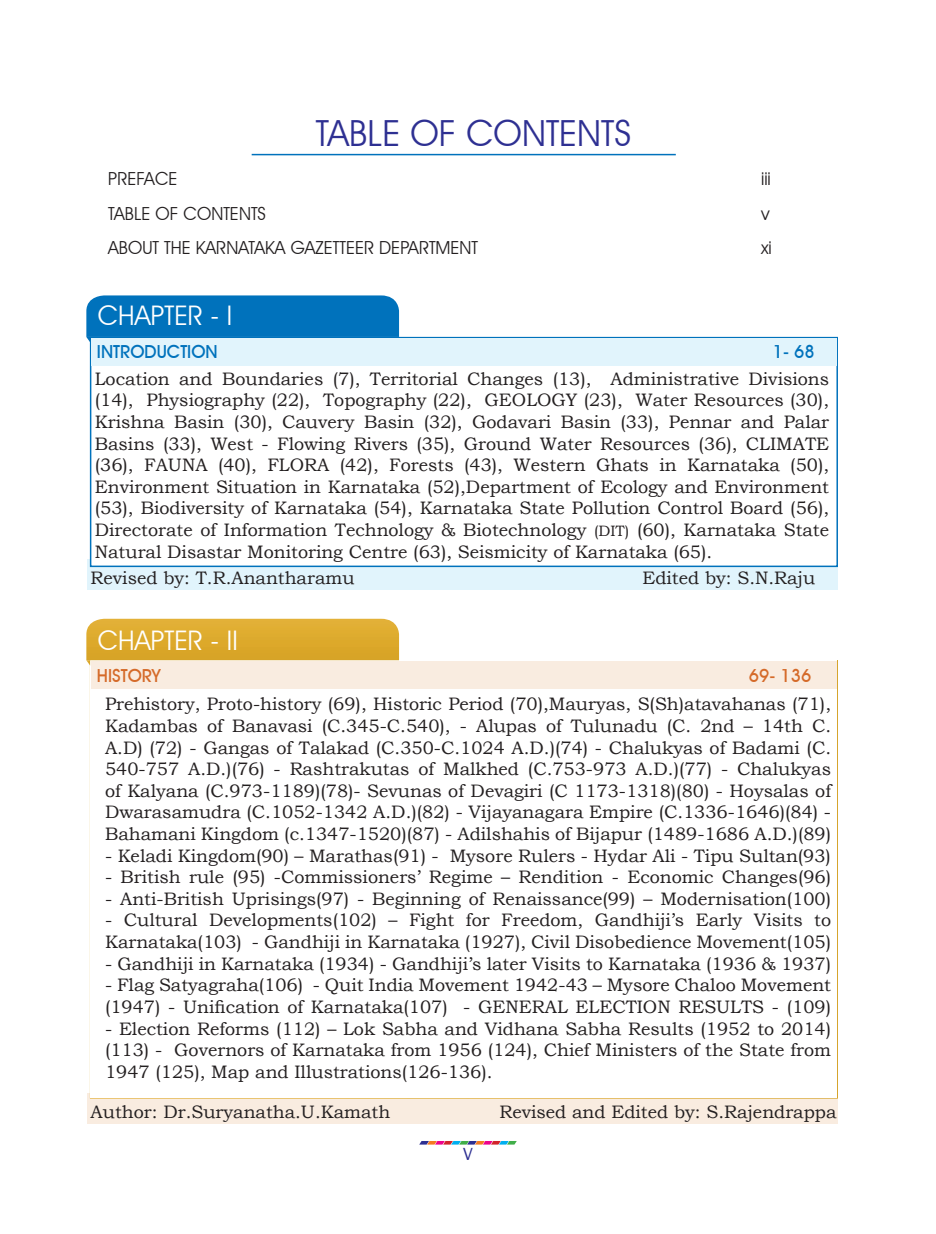
<style>
.page{position:relative;width:936px;height:1234px;background:#fff}
.page>*{position:absolute;margin:0;border:0;box-sizing:border-box;transform-origin:0 0}
.t1{font:36px "Avant Garde IT Cby BT";color:#2e3092}
.t2{font:27px "Avant Garde IT Cby BT";color:#fff}
.t3{font:18px/21.6px "Bookman Old Style";color:#231f20;text-align:justify}
.t4{font:18px "Avant Garde IT Cby BT";color:#231f20}
.t5{font:500 18px "Avant Garde IT Cby BT";color:#0072bc}
.t6{font:500 18px "Avant Garde IT Cby BT";color:#d56a29}
.t7{font:18px "Franklin Gothic";color:#2e3092}
.s1{font-size:15px}
</style>
<div class="page">
<svg style="left:419px;top:1141px;width:98px;height:3px"></svg>
<div style="left:88px;top:559px;width:749px;height:30px;background:#e1f4fc"></div>
<div style="left:90px;top:337px;width:747px;height:230px;background:#fff;border:2px solid #0072bc"></div>
<div style="left:91px;top:338px;width:745px;height:27px;background:#e1f4fc"></div>
<svg style="left:86px;top:295px;width:313px;height:47px;background:#187fc2"></svg>
<div style="left:88px;top:1092px;width:749px;height:31px;background:#f9ece0"></div>
<div style="left:90px;top:660px;width:747px;height:438px;background:#fff"></div>
<div style="left:91px;top:661px;width:745px;height:27px;background:#f9ece0"></div>
<svg style="left:86px;top:618px;width:313px;height:47px;background:#e0b245"></svg>
<hr style="left:252px;top:154px;width:423px;height:1px;background:#0072bc">
<h1 class="t1" style="left:316px;top:111px;width:317px">TABLE OF CONTENTS</h1>
<p class="t4" style="left:108px;top:168px;width:71px">PREFACE</p>
<p class="t4" style="left:761px;top:168px;width:11px">iii</p>
<p class="t4" style="left:108px;top:202px;width:159px">TABLE OF CONTENTS</p>
<p class="t4" style="left:761px;top:202px;width:10px">v</p>
<p class="t4" style="left:108px;top:237px;width:371px">ABOUT THE KARNATAKA GAZETTEER DEPARTMENT</p>
<p class="t4" style="left:761px;top:237px;width:12px">xi</p>
<h2 class="t2" style="left:98px;top:299px;width:136px">CHAPTER - I</h2>
<p class="t5" style="left:97px;top:341px;width:122px">INTRODUCTION</p>
<p class="t5" style="left:772px;top:341px;width:43px">1- 68</p>
<p class="t3" style="left:95px;top:368px;width:735px">Location and Boundaries (7), Territorial Changes (13), Administrative Divisions (14), Physiography (22), Topography (22), GEOLOGY (23), Water Resources (30), Krishna Basin (30), Cauvery Basin (32), Godavari Basin (33), Pennar and Palar Basins (33), West - Flowing Rivers (35), Ground Water Resources (36), CLIMATE (36), FAUNA (40), FLORA (42), Forests (43), Western Ghats in Karnataka (50), Environment Situation in Karnataka (52),Department of Ecology and Environment (53), Biodiversity of Karnataka (54), Karnataka State Pollution Control Board (56), Directorate of Information Technology &amp; Biotechnology <span class="s1">(DIT)</span> (60), Karnataka State Natural Disastar Monitoring Centre (63), Seismicity of Karnataka (65).</p>
<p class="t3" style="left:91px;top:567px;width:265px">Revised by: T.R.Anantharamu</p>
<p class="t3" style="left:642px;top:567px;width:174px">Edited by: S.N.Raju</p>
<h2 class="t2" style="left:98px;top:623px;width:141px">CHAPTER - II</h2>
<p class="t6" style="left:97px;top:664px;width:65px">HISTORY</p>
<p class="t6" style="left:748px;top:664px;width:64px">69- 136</p>
<p class="t3" style="left:105px;top:693px;width:727px">Prehistory, Proto-history (69), Historic Period (70),Mauryas, S(Sh)atavahanas (71), Kadambas of Banavasi (C.345-C.540), - Alupas of Tulunadu (C. 2nd – 14th C.<br>A.D) (72) - Gangas of Talakad (C.350-C.1024 A.D.)(74) - Chalukyas of Badami (C.<br>540-757 A.D.)(76) - Rashtrakutas of Malkhed (C.753-973 A.D.)(77) - Chalukyas of Kalyana (C.973-1189)(78)- Sevunas of Devagiri (C 1173-1318)(80) - Hoysalas of Dwarasamudra (C.1052-1342 A.D.)(82) - Vijayanagara Empire (C.1336-1646)(84) - Bahamani Kingdom (c.1347-1520)(87) - Adilshahis of Bijapur (1489-1686 A.D.)(89)</p>
<p class="t3" style="left:105px;top:844px;width:727px">- Keladi Kingdom(90) – Marathas(91) - Mysore Rulers - Hydar Ali - Tipu Sultan(93)</p>
<p class="t3" style="left:105px;top:866px;width:727px">- British rule (95) -Commissioners’ Regime – Rendition - Economic Changes(96)</p>
<p class="t3" style="left:105px;top:887px;width:727px">- Anti-British Uprisings(97) - Beginning of Renaissance(99) – Modernisation(100)</p>
<p class="t3" style="left:105px;top:909px;width:727px">- Cultural Developments(102) – Fight for Freedom, Gandhiji’s Early Visits to<br>Karnataka(103) - Gandhiji in Karnataka (1927), Civil Disobedience Movement(105)</p>
<p class="t3" style="left:105px;top:952px;width:727px">- Gandhiji in Karnataka (1934) - Gandhiji’s later Visits to Karnataka (1936 &amp; 1937)</p>
<p class="t3" style="left:105px;top:974px;width:727px">- Flag Satyagraha(106) - Quit India Movement 1942-43 – Mysore Chaloo Movement (1947) - Unification of Karnataka(107) - GENERAL ELECTION RESULTS - (109)</p>
<p class="t3" style="left:105px;top:1017px;width:727px">- Election Reforms (112) – Lok Sabha and Vidhana Sabha Results (1952 to 2014) (113) - Governors of Karnataka from 1956 (124), Chief Ministers of the State from 1947 (125), Map and Illustrations(126-136).</p>
<p class="t3" style="left:91px;top:1100px;width:301px">Author: Dr.Suryanatha.U.Kamath</p>
<p class="t3" style="left:499px;top:1100px;width:338px">Revised and Edited by: S.Rajendrappa</p>
<p class="t7" style="left:463px;top:1142px;width:11px">V</p>
</div>
